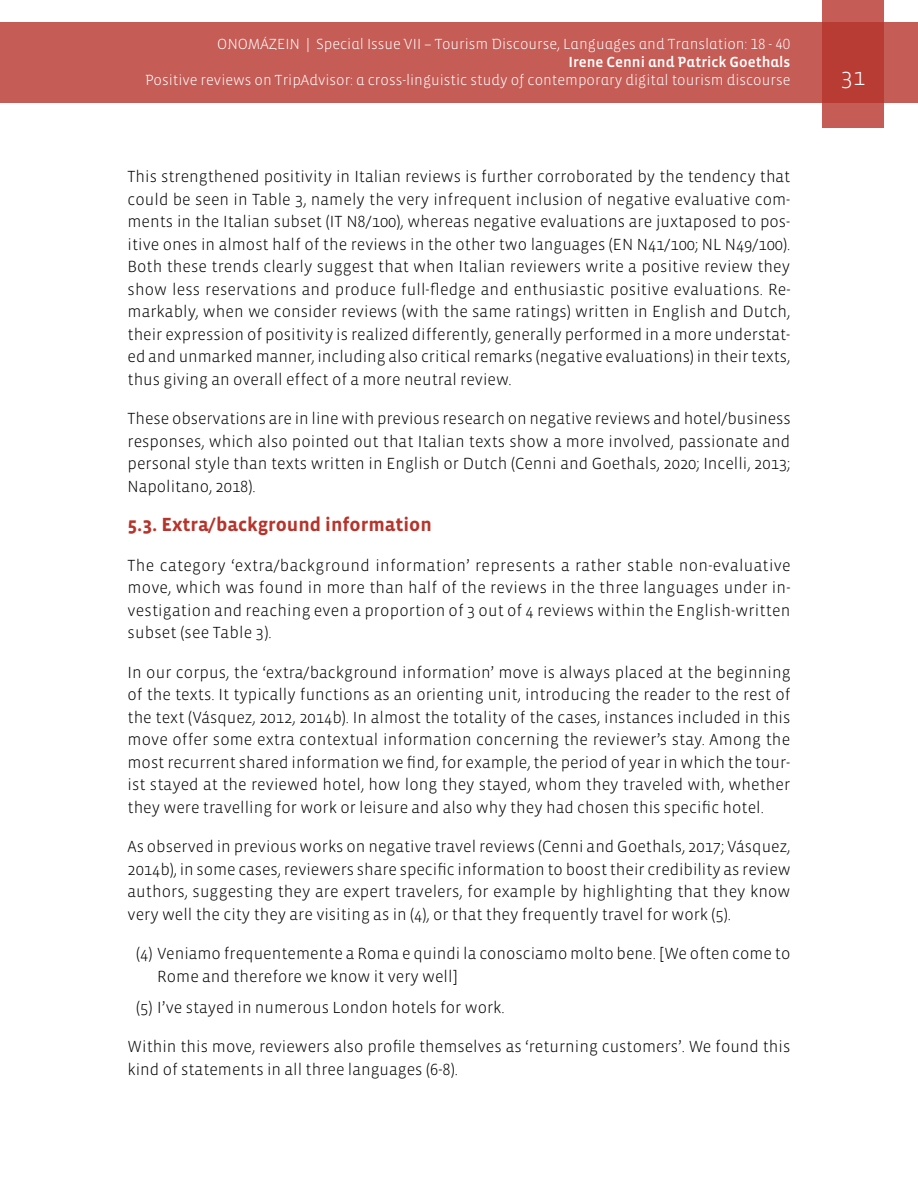
<style>
.page{position:relative;width:918px;height:1188px;background:#fff}
.page>*{position:absolute;margin:0;border:0;box-sizing:border-box;transform-origin:0 0}
.t1{font:300 24px "Vista Sans";color:#fff}
.t2{font:700 19.5px "Vista Sans";color:#b7342c}
.t3{font:300 16.5px/22.5px "Vista Sans";color:#000;text-align:justify}
.t4{font:300 15px "Vista Sans Alt";color:#fff}
.t5{font:15px "Vista Sans Alt Med";color:#fff}
</style>
<div class="page">
<div style="left:0;top:23px;width:918px;height:80px;background:#c55c56"></div>
<svg style="left:822px;top:0;width:62px;height:128px;background:#bd4740"></svg>
<p class="t4" style="left:217px;top:37px;width:575px">ONOMÁZEIN | Special Issue VII – Tourism Discourse, Languages and Translation: 18 - 40</p>
<p class="t5" style="left:568px;top:55px;width:224px">Irene Cenni and Patrick Goethals</p>
<p class="t4" style="left:145px;top:73px;width:647px">Positive reviews on TripAdvisor: a cross-linguistic study of contemporary digital tourism discourse</p>
<h1 class="t1" style="left:841px;top:65px;width:25px">31</h1>
<p class="t3" style="left:128px;top:166px;width:665px">This strengthened positivity in Italian reviews is further corroborated by the tendency that could be seen in Table 3, namely the very infrequent inclusion of negative evaluative com&shy;ments in the Italian subset (IT N8/100), whereas negative evaluations are juxtaposed to pos&shy;itive ones in almost half of the reviews in the other two languages (EN N41/100; NL N49/100).<br>Both these trends clearly suggest that when Italian reviewers write a positive review they show less reservations and produce full-fledge and enthusiastic positive evaluations. Re&shy;markably, when we consider reviews (with the same ratings) written in English and Dutch, their expression of positivity is realized differently, generally performed in a more understat&shy;ed and unmarked manner, including also critical remarks (negative evaluations) in their texts, thus giving an overall effect of a more neutral review.</p>
<p class="t3" style="left:128px;top:408px;width:665px">These observations are in line with previous research on negative reviews and hotel/business responses, which also pointed out that Italian texts show a more involved, passionate and personal style than texts written in English or Dutch (Cenni and Goethals, 2020; Incelli, 2013; Napolitano, 2018).</p>
<p class="t2" style="left:128px;top:515px;width:306px">5.3. Extra/background information</p>
<p class="t3" style="left:128px;top:554px;width:665px">The category ‘extra/background information’ represents a rather stable non-evaluative move, which was found in more than half of the reviews in the three languages under in&shy;vestigation and reaching even a proportion of 3 out of 4 reviews within the English-written subset (see Table 3).</p>
<p class="t3" style="left:128px;top:661px;width:665px">In our corpus, the ‘extra/background information’ move is always placed at the beginning of the texts. It typically functions as an orienting unit, introducing the reader to the rest of the text (Vásquez, 2012, 2014b). In almost the totality of the cases, instances included in this move offer some extra contextual information concerning the reviewer’s stay. Among the most recurrent shared information we find, for example, the period of year in which the tour&shy;ist stayed at the reviewed hotel, how long they stayed, whom they traveled with, whether they were travelling for work or leisure and also why they had chosen this specific hotel.</p>
<p class="t3" style="left:128px;top:836px;width:665px">As observed in previous works on negative travel reviews (Cenni and Goethals, 2017; Vásquez, 2014b), in some cases, reviewers share specific information to boost their credibility as review authors, suggesting they are expert travelers, for example by highlighting that they know very well the city they are visiting as in (4), or that they frequently travel for work (5).</p>
<p class="t3" style="left:157px;top:943px;width:635px;text-indent:-21px">(4) Veniamo frequentemente a Roma e quindi la conosciamo molto bene. [We often come to<br>Rome and therefore we know it very well]</p>
<p class="t3" style="left:136px;top:997px;width:370px">(5) I’ve stayed in numerous London hotels for work.</p>
<p class="t3" style="left:128px;top:1036px;width:664px">Within this move, reviewers also profile themselves as ‘returning customers’. We found this kind of statements in all three languages (6-8).</p>
</div>
